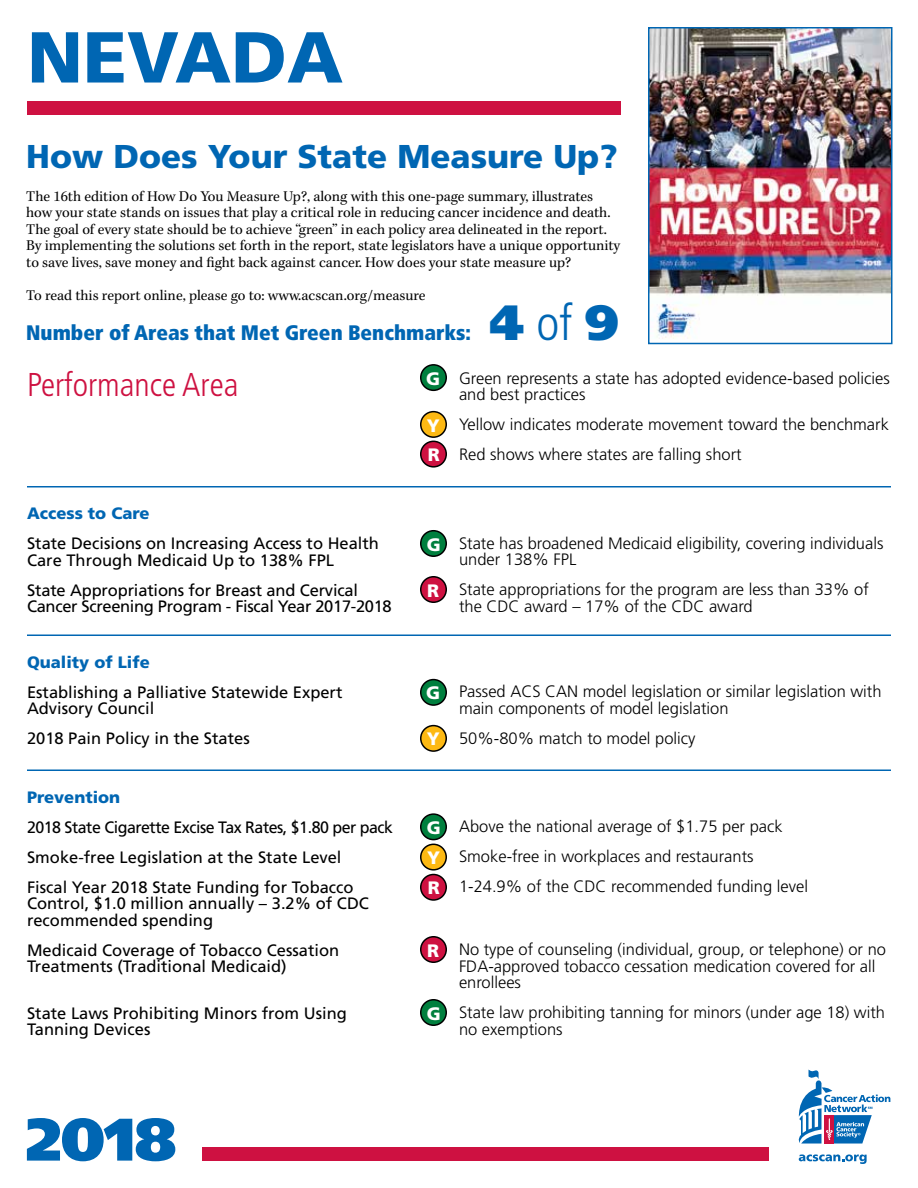
<style>
.page{position:relative;width:918px;height:1188px;background:#fff}
.page>*{position:absolute;margin:0;border:0;box-sizing:border-box;transform-origin:0 0}
.t1{font:900 72px "Frutiger";color:#0066b3}
.t2{font:900 60px "Frutiger";color:#0066b3}
.t3{font:900 49.5px "Frutiger";color:#0066b3}
.t4{font:900 33px "Frutiger";color:#0066b3}
.t5{font:300 condensed 33px "Frutiger";color:#ce1141}
.t6{font:900 condensed 21px "Frutiger";color:#0066b3}
.t7{font:900 18px "Frutiger";color:#fff}
.t8{font:300 16.5px/16.5px "Frutiger";color:#000}
.t9{font:16.5px/16.5px "Frutiger";color:#000}
.t10{font:900 16.5px "Frutiger";color:#0066b3}
.t11{font:15px/16.5px "Kepler";color:#000}
.s1{font-weight:300;font-stretch:condensed}
</style>
<div class="page">
<div style="left:421px;top:577px;width:25px;height:25px;background:#ce1141;border-radius:50%"></div>
<div style="left:420px;top:576px;width:27px;height:27px;border:2px solid #000;border-radius:50%"></div>
<div style="left:27px;top:101px;width:594px;height:14px;background:#ce1141"></div>
<div style="left:421px;top:441px;width:25px;height:26px;background:#ce1141;border-radius:50%"></div>
<div style="left:420px;top:441px;width:27px;height:27px;border:2px solid #000;border-radius:50%"></div>
<div style="left:421px;top:412px;width:25px;height:25px;background:#fdb913;border-radius:50%"></div>
<div style="left:420px;top:411px;width:27px;height:27px;border:2px solid #000;border-radius:50%"></div>
<div style="left:421px;top:365px;width:25px;height:25px;background:#007f3e;border-radius:50%"></div>
<div style="left:420px;top:364px;width:27px;height:27px;border:2px solid #000;border-radius:50%"></div>
<hr style="left:27px;top:486px;width:864px;height:2px;background:#0066b3">
<hr style="left:27px;top:634px;width:864px;height:2px;background:#0066b3">
<hr style="left:27px;top:770px;width:864px;height:1px;background:#0066b3">
<div style="left:421px;top:1000px;width:25px;height:25px;background:#007f3e;border-radius:50%"></div>
<div style="left:420px;top:999px;width:27px;height:27px;border:2px solid #000;border-radius:50%"></div>
<div style="left:421px;top:814px;width:25px;height:26px;background:#007f3e;border-radius:50%"></div>
<div style="left:420px;top:813px;width:27px;height:27px;border:2px solid #000;border-radius:50%"></div>
<div style="left:421px;top:874px;width:25px;height:26px;background:#ce1141;border-radius:50%"></div>
<div style="left:420px;top:874px;width:27px;height:27px;border:2px solid #000;border-radius:50%"></div>
<div style="left:421px;top:844px;width:25px;height:26px;background:#fdb913;border-radius:50%"></div>
<div style="left:420px;top:844px;width:27px;height:27px;border:2px solid #000;border-radius:50%"></div>
<div style="left:421px;top:531px;width:25px;height:25px;background:#007f3e;border-radius:50%"></div>
<div style="left:420px;top:530px;width:27px;height:27px;border:2px solid #000;border-radius:50%"></div>
<div style="left:421px;top:680px;width:25px;height:25px;background:#007f3e;border-radius:50%"></div>
<div style="left:420px;top:679px;width:27px;height:27px;border:2px solid #000;border-radius:50%"></div>
<div style="left:421px;top:726px;width:25px;height:25px;background:#fdb913;border-radius:50%"></div>
<div style="left:420px;top:725px;width:27px;height:27px;border:2px solid #000;border-radius:50%"></div>
<div style="left:421px;top:937px;width:25px;height:25px;background:#ce1141;border-radius:50%"></div>
<div style="left:420px;top:936px;width:27px;height:27px;border:2px solid #000;border-radius:50%"></div>
<div style="left:202px;top:1148px;width:568px;height:13px;background:#ce1141"></div>
<img style="left:651px;top:30px;width:238px;height:309px">
<div style="left:648px;top:27px;width:244px;height:317px;border:2px solid #0066b3"></div>
<svg style="left:798px;top:1070px;width:92px;height:74px"></svg>
<svg style="left:799px;top:1154px;width:68px;height:10px"></svg>
<h1 class="t1" style="left:27px;top:14px;width:318px">NEVADA</h1>
<h3 class="t4" style="left:26px;top:136px;width:593px">How Does Your State Measure Up?</h3>
<p class="t11" style="left:26px;top:188px;width:596px">The 16th edition of How Do You Measure Up?, along with this one-page summary, illustrates how your state stands on issues that play a critical role in reducing cancer incidence and death.<br>The goal of every state should be to achieve “green” in each policy area delineated in the report.<br>By implementing the solutions set forth in the report, state legislators have a unique opportunity to save lives, save money and fight back against cancer. How does your state measure up?</p>
<p class="t11" style="left:26px;top:287px;width:401px">To read this report online, please go to: www.acscan.org/measure</p>
<p class="t6" style="left:26px;top:320px;width:446px">Number of Areas that Met Green Benchmarks:</p>
<h3 class="t3" style="left:489px;top:293px;width:131px">4 <span class="s1">of</span> 9</h3>
<h3 class="t5" style="left:27px;top:366px;width:213px">Performance Area</h3>
<p class="t10" style="left:27px;top:504px;width:124px">Access to Care</p>
<p class="t9" style="left:27px;top:535px;width:354px">State Decisions on Increasing Access to Health<br>Care Through Medicaid Up to 138% FPL</p>
<p class="t9" style="left:27px;top:582px;width:366px">State Appropriations for Breast and Cervical<br>Cancer Screening Program - Fiscal Year 2017-2018</p>
<p class="t10" style="left:27px;top:652px;width:124px">Quality of Life</p>
<p class="t9" style="left:27px;top:684px;width:317px">Establishing a Palliative Statewide Expert<br>Advisory Council</p>
<p class="t9" style="left:27px;top:730px;width:224px">2018 Pain Policy in the States</p>
<p class="t10" style="left:27px;top:787px;width:95px">Prevention</p>
<p class="t9" style="left:27px;top:812px;width:368px;line-height:30px">2018 State Cigarette Excise Tax Rates, $1.80 per pack<br>Smoke-free Legislation at the State Level<br>Fiscal Year 2018 State Funding for Tobacco</p>
<p class="t9" style="left:27px;top:895px;width:344px">Control, $1.0 million annually – 3.2% of CDC recommended spending</p>
<p class="t9" style="left:27px;top:942px;width:314px">Medicaid Coverage of Tobacco Cessation<br>Treatments (Traditional Medicaid)</p>
<p class="t9" style="left:27px;top:1005px;width:321px">State Laws Prohibiting Minors from Using<br>Tanning Devices</p>
<h2 class="t2" style="left:26px;top:1103px;width:152px">2018</h2>
<p class="t7" style="left:426px;top:368px;width:16px">G</p>
<p class="t7" style="left:427px;top:414px;width:14px">Y</p>
<p class="t7" style="left:428px;top:444px;width:14px">R</p>
<p class="t8" style="left:459px;top:370px;width:432px">Green represents a state has adopted evidence-based policies and best practices</p>
<p class="t8" style="left:459px;top:410px;width:431px;line-height:30px">Yellow indicates moderate movement toward the benchmark<br>Red shows where states are falling short</p>
<p class="t7" style="left:427px;top:533px;width:16px">G</p>
<p class="t7" style="left:427px;top:579px;width:14px">R</p>
<p class="t8" style="left:459px;top:535px;width:426px">State has broadened Medicaid eligibility, covering individuals under 138% FPL</p>
<p class="t8" style="left:459px;top:581px;width:411px">State appropriations for the program are less than 33% of the CDC award – 17% of the CDC award</p>
<p class="t7" style="left:426px;top:682px;width:16px">G</p>
<p class="t7" style="left:427px;top:728px;width:14px">Y</p>
<p class="t8" style="left:459px;top:683px;width:424px">Passed ACS CAN model legislation or similar legislation with main components of model legislation</p>
<p class="t8" style="left:459px;top:730px;width:238px">50%-80% match to model policy</p>
<p class="t7" style="left:427px;top:817px;width:16px">G</p>
<p class="t7" style="left:427px;top:847px;width:14px">Y</p>
<p class="t7" style="left:428px;top:877px;width:14px">R</p>
<p class="t7" style="left:427px;top:939px;width:14px">R</p>
<p class="t7" style="left:427px;top:1002px;width:16px">G</p>
<p class="t8" style="left:459px;top:812px;width:351px;line-height:30px">Above the national average of $1.75 per pack<br>Smoke-free in workplaces and restaurants<br>1-24.9% of the CDC recommended funding level</p>
<p class="t8" style="left:459px;top:941px;width:429px">No type of counseling (individual, group, or telephone) or no<br>FDA-approved tobacco cessation medication covered for all enrollees</p>
<p class="t8" style="left:459px;top:1004px;width:428px">State law prohibiting tanning for minors (under age 18) with no exemptions</p>
</div>
